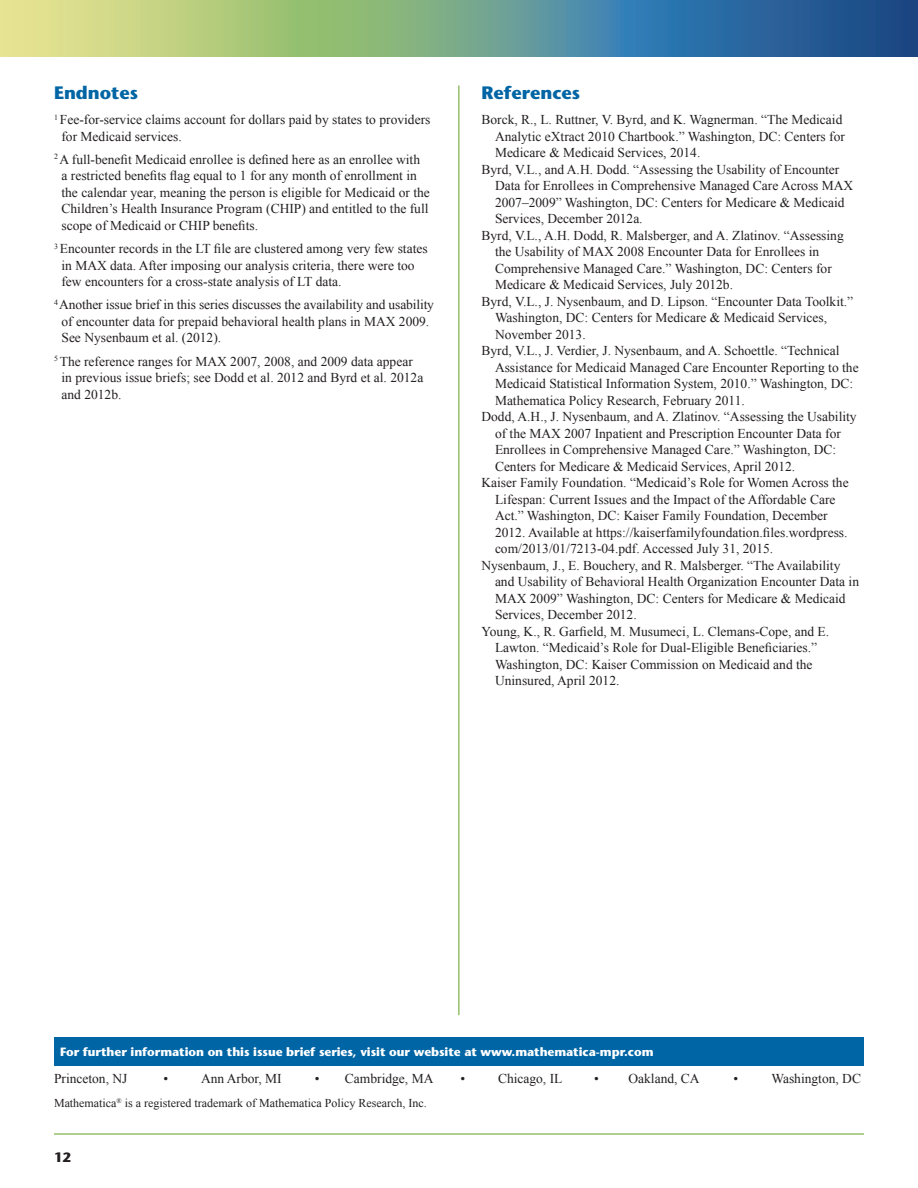
<style>
.page{position:relative;width:918px;height:1188px;background:#fff}
.page>*{position:absolute;margin:0;border:0;box-sizing:border-box;transform-origin:0 0}
.t1{font:700 18px "Stone Sans Std";color:#0065a4}
.Endnote{font:13.5px/16.5px "Times New Roman";color:#231f20}
.t2{font:700 13.5px "Stone Sans Std";color:#231f20}
.t3{font:700 12px "Stone Sans Std";letter-spacing:-.005em;color:#fff}
.t4{font:12px "Times New Roman";color:#231f20}
</style>
<div class="page">
<hr style="left:54px;top:1133px;width:810px;height:2px;background:#95c06c">
<svg style="left:0;top:0;width:918px;height:56px;background:#759f8e"></svg>
<hr style="left:458px;top:86px;width:2px;height:929px;background:#95c06c">
<div style="left:54px;top:1037px;width:810px;height:28px;background:#0065a4"></div>
<h2 class="t1" style="left:54px;top:82px;width:86px">Endnotes</h2>
<p class="Endnote" style="left:61px;top:111px;width:370px;text-indent:-7px"><sup>1</sup> Fee-for-service claims account for dollars paid by states to providers for Medicaid services.</p>
<p class="Endnote" style="left:61px;top:151px;width:370px;text-indent:-7px"><sup>2</sup> A full-benefit Medicaid enrollee is defined here as an enrollee with<br>a restricted benefits flag equal to 1 for any month of enrollment in the calendar year, meaning the person is eligible for Medicaid or the Children’s Health Insurance Program (CHIP) and entitled to the full scope of Medicaid or CHIP benefits.</p>
<p class="Endnote" style="left:61px;top:240px;width:368px;text-indent:-7px"><sup>3</sup> Encounter records in the LT file are clustered among very few states in MAX data. After imposing our analysis criteria, there were too few encounters for a cross-state analysis of LT data.</p>
<p class="Endnote" style="left:61px;top:297px;width:374px;text-indent:-7px"><sup>4</sup> Another issue brief in this series discusses the availability and usability of encounter data for prepaid behavioral health plans in MAX 2009.<br>See Nysenbaum et al. (2012).</p>
<p class="Endnote" style="left:62px;top:353px;width:363px;text-indent:-8px"><sup>5</sup> The reference ranges for MAX 2007, 2008, and 2009 data appear in previous issue briefs; see Dodd et al. 2012 and Byrd et al. 2012a and 2012b.</p>
<h2 class="t1" style="left:482px;top:82px;width:100px">References</h2>
<p class="Endnote" style="left:495px;top:111px;width:351px;text-indent:-14px">Borck, R., L. Ruttner, V. Byrd, and K. Wagnerman. “The Medicaid<br>Analytic eXtract 2010 Chartbook.” Washington, DC: Centers for<br>Medicare &amp; Medicaid Services, 2014.</p>
<p class="Endnote" style="left:495px;top:161px;width:360px;text-indent:-14px">Byrd, V.L., and A.H. Dodd. “Assessing the Usability of Encounter Data for Enrollees in Comprehensive Managed Care Across MAX 2007–2009” Washington, DC: Centers for Medicare &amp; Medicaid Services, December 2012a.</p>
<p class="Endnote" style="left:495px;top:227px;width:350px;text-indent:-14px">Byrd, V.L., A.H. Dodd, R. Malsberger, and A. Zlatinov. “Assessing the Usability of MAX 2008 Encounter Data for Enrollees in Comprehensive Managed Care.” Washington, DC: Centers for Medicare &amp; Medicaid Services, July 2012b.</p>
<p class="Endnote" style="left:495px;top:293px;width:360px;text-indent:-14px">Byrd, V.L., J. Nysenbaum, and D. Lipson. “Encounter Data Toolkit.”<br>Washington, DC: Centers for Medicare &amp; Medicaid Services,<br>November 2013.</p>
<p class="Endnote" style="left:495px;top:342px;width:365px;text-indent:-14px">Byrd, V.L., J. Verdier, J. Nysenbaum, and A. Schoettle. “Technical Assistance for Medicaid Managed Care Encounter Reporting to the Medicaid Statistical Information System, 2010.” Washington, DC:<br>Mathematica Policy Research, February 2011.</p>
<p class="Endnote" style="left:495px;top:408px;width:363px;text-indent:-14px">Dodd, A.H., J. Nysenbaum, and A. Zlatinov. “Assessing the Usability of the MAX 2007 Inpatient and Prescription Encounter Data for Enrollees in Comprehensive Managed Care.” Washington, DC:<br>Centers for Medicare &amp; Medicaid Services, April 2012.</p>
<p class="Endnote" style="left:495px;top:474px;width:355px;text-indent:-14px">Kaiser Family Foundation. “Medicaid’s Role for Women Across the Lifespan: Current Issues and the Impact of the Affordable Care Act.” Washington, DC: Kaiser Family Foundation, December 2012. Available at https://kaiserfamilyfoundation.files.wordpress. com/2013/01/7213-04.pdf. Accessed July 31, 2015.</p>
<p class="Endnote" style="left:495px;top:557px;width:366px;text-indent:-14px">Nysenbaum, J., E. Bouchery, and R. Malsberger. “The Availability and Usability of Behavioral Health Organization Encounter Data in MAX 2009” Washington, DC: Centers for Medicare &amp; Medicaid Services, December 2012.</p>
<p class="Endnote" style="left:495px;top:623px;width:336px;text-indent:-14px">Young, K., R. Garfield, M. Musumeci, L. Clemans-Cope, and E.<br>Lawton. “Medicaid’s Role for Dual-Eligible Beneficiaries.” Washington, DC: Kaiser Commission on Medicaid and the Uninsured, April 2012.</p>
<p class="t3" style="left:60px;top:1044px;width:595px">For further information on this issue brief series, visit our website at www.mathematica-mpr.com</p>
<p class="Endnote" style="left:54px;top:1070px;width:75px">Princeton, NJ</p>
<p class="Endnote" style="left:163px;top:1070px;width:6px">•</p>
<p class="Endnote" style="left:201px;top:1070px;width:82px">Ann Arbor, MI</p>
<p class="Endnote" style="left:315px;top:1070px;width:120px">• Cambridge, MA</p>
<p class="Endnote" style="left:460px;top:1070px;width:6px">•</p>
<p class="Endnote" style="left:498px;top:1070px;width:66px">Chicago, IL</p>
<p class="Endnote" style="left:594px;top:1070px;width:107px">• Oakland, CA</p>
<p class="Endnote" style="left:734px;top:1070px;width:6px">•</p>
<p class="Endnote" style="left:771px;top:1070px;width:91px">Washington, DC</p>
<p class="t4" style="left:54px;top:1094px;width:374px">Mathematica<sup>®</sup> is a registered trademark of Mathematica Policy Research, Inc.</p>
<p class="t2" style="left:54px;top:1149px;width:19px">12</p>
</div>
